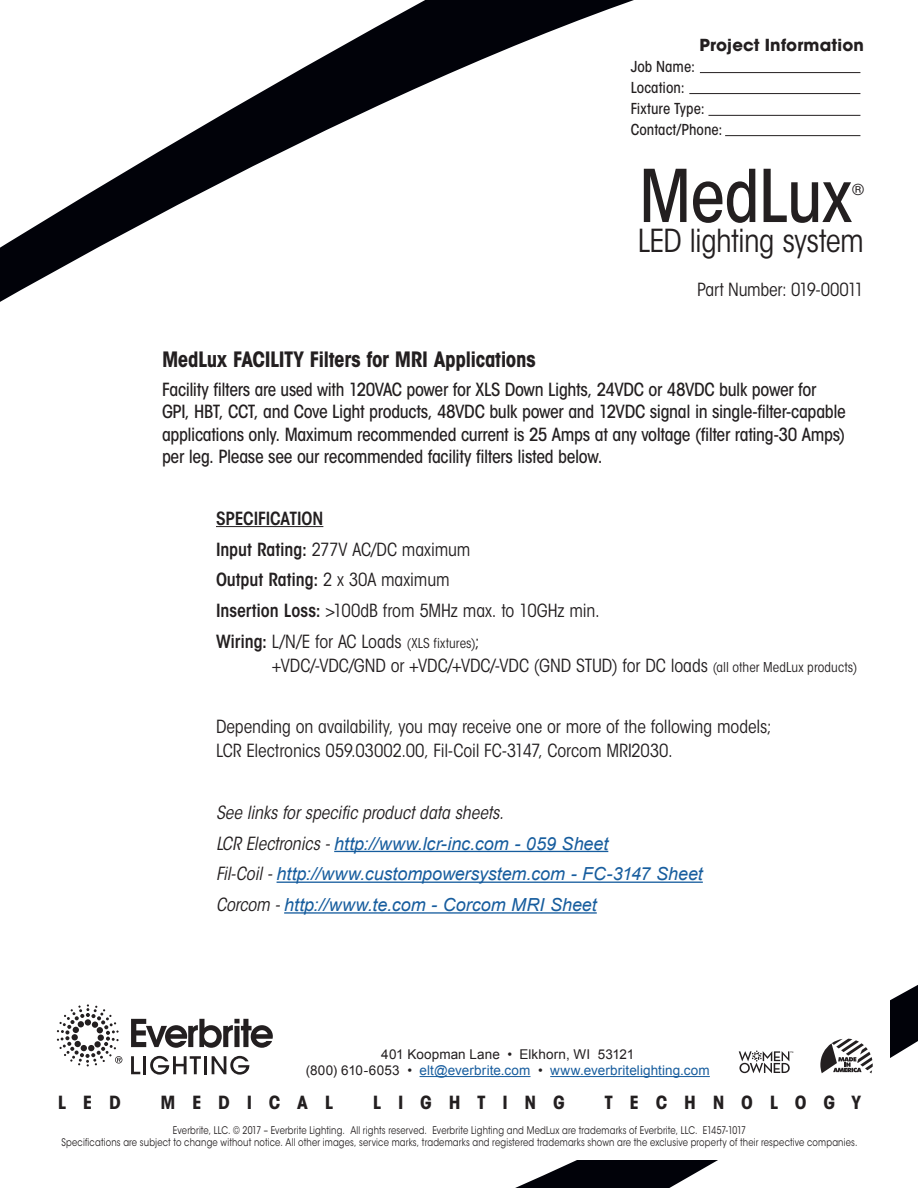
<style>
.page{position:relative;width:918px;height:1188px;background:#fff}
.page>*{position:absolute;margin:0;border:0;box-sizing:border-box;transform-origin:0 0}
.t1{font:500 condensed 72px "ITC Avant Garde Std";letter-spacing:-.015em;color:#231f20}
.t2{font:condensed 31.5px "ITC Avant Garde Std";letter-spacing:-.02em;color:#231f20}
.t3{font:700 condensed 21px "ITC Avant Garde Std";letter-spacing:-.02em;color:#231f20}
.t4{font:condensed 18px/24px "ITC Avant Garde Std";letter-spacing:-.005em;color:#231f20}
.t5{font:500 condensed 18px/22.5px "ITC Avant Garde Std";letter-spacing:-.02em;color:#231f20}
.t6{font:italic 18px "Arial";letter-spacing:-.005em;color:#175d9e}
.t7{font:600 condensed 18px "ITC Avant Garde Std";letter-spacing:-.005em;color:#231f20}
.t8{font:italic condensed 18px "ITC Avant Garde Std";letter-spacing:-.005em;color:#231f20}
.t9{font:700 condensed 18px "ITC Avant Garde Std";letter-spacing:.865em;color:#231f20;scale:1.07 1}
.t10{font:700 16.5px "ITC Avant Garde Std";letter-spacing:.01em;color:#231f20}
.t11{font:500 condensed 15px "ITC Avant Garde Std";letter-spacing:.005em;color:#231f20}
.t12{font:13.5px "Arial";letter-spacing:.01em;color:#175d9e}
.t13{font:13.5px "Arial";letter-spacing:.005em;color:#231f20}
.t14{font:10.5px/12.6px "ITC Avant Garde Std";letter-spacing:.02em;color:#231f20;text-align:center;scale:.8 1}
.s1{font-weight:600}
.s2{font-weight:400}
.s3{font-size:13.5px}
.s4{font-family:"ITC Avant Garde Std";font-stretch:condensed;color:#231f20}
.s5{color:#231f20}
</style>
<div class="page">
<svg style="left:419px;top:985px;width:499px;height:203px"></svg>
<div style="left:480px;top:955px;width:410px;height:205px;background:#fff"></div>
<svg style="left:0;top:0;width:634px;height:302px"></svg>
<hr style="left:216px;top:526px;width:107px;height:1px;background:#231f20">
<hr style="left:334px;top:851px;width:274px;height:1px;background:#175d9e">
<hr style="left:277px;top:882px;width:426px;height:1px;background:#175d9e">
<hr style="left:284px;top:912px;width:313px;height:2px;background:#175d9e">
<svg style="left:131px;top:1019px;width:142px;height:29px"></svg>
<svg style="left:57px;top:1004px;width:65px;height:62px"></svg>
<svg style="left:131px;top:1056px;width:9px;height:18px"></svg>
<hr style="left:143px;top:1056px;width:3px;height:18px;background:#231f20">
<svg style="left:150px;top:1056px;width:51px;height:19px"></svg>
<hr style="left:204px;top:1056px;width:3px;height:18px;background:#231f20">
<svg style="left:212px;top:1056px;width:37px;height:19px"></svg>
<hr style="left:420px;top:1076px;width:111px;height:1px;background:#175d9e">
<hr style="left:550px;top:1076px;width:160px;height:1px;background:#175d9e">
<svg style="left:739px;top:1051px;width:54px;height:22px"></svg>
<svg style="left:820px;top:1039px;width:53px;height:34px"></svg>
<div style="left:624px;top:34px;width:240px;height:105px;background:#fff"></div>
<hr style="left:700px;top:72px;width:160px;height:1px;background:#231f20">
<hr style="left:689px;top:93px;width:171px;height:1px;background:#231f20">
<hr style="left:708px;top:115px;width:152px;height:1px;background:#231f20">
<hr style="left:725px;top:135px;width:135px;height:1px;background:#231f20">
<p class="t10" style="left:700px;top:34px;width:166px">Project Information</p>
<p class="t11" style="left:631px;top:57px;width:66px">Job Name:</p>
<p class="t11" style="left:631px;top:78px;width:56px">Location:</p>
<p class="t11" style="left:631px;top:99px;width:76px">Fixture Type:</p>
<p class="t11" style="left:631px;top:120px;width:93px">Contact/Phone:</p>
<p class="t1" style="left:639px;top:152px;width:215px">MedLux</p>
<p class="t11" style="left:852px;top:180px;width:13px">®</p>
<p class="t2" style="left:638px;top:222px;width:228px">LED lighting system</p>
<p class="t4" style="left:697px;top:277px;width:168px">Part Number: 019-00011</p>
<p class="t3" style="left:162px;top:345px;width:375px">MedLux FACILITY Filters for MRI Applications</p>
<p class="t5" style="left:162px;top:378px;width:685px">Facility filters are used with 120VAC power for XLS Down Lights, 24VDC or 48VDC bulk power for GPI, HBT, CCT, and Cove Light products, 48VDC bulk power and 12VDC signal in single-filter-capable applications only. Maximum recommended current is 25 Amps at any voltage (filter rating-30 Amps) per leg. Please see our recommended facility filters listed below.</p>
<p class="t7" style="left:216px;top:507px;width:109px">SPECIFICATION</p>
<p class="t4" style="left:216px;top:537px;width:256px"><span class="s1">Input Rating:</span> 277V AC/DC maximum</p>
<p class="t7" style="left:216px;top:569px;width:235px">Output Rating: <span class="s2">2 x 30A maximum</span></p>
<p class="t4" style="left:216px;top:599px;width:385px"><span class="s1">Insertion Loss:</span> &gt;100dB from 5MHz max. to 10GHz min.</p>
<p class="t4" style="left:272px;top:629px;width:587px;text-indent:-56px"><span class="s1">Wiring:</span> L/N/E for AC Loads <span class="s3">(XLS fixtures)</span>;<br>+VDC/-VDC/GND or +VDC/+VDC/-VDC (GND STUD) for DC loads <span class="s3">(all other MedLux products)</span></p>
<p class="t4" style="left:216px;top:715px;width:557px">Depending on availability, you may receive one or more of the following models;<br>LCR Electronics 059.03002.00, Fil-Coil FC-3147, Corcom MRI2030.</p>
<p class="t8" style="left:216px;top:801px;width:289px">See links for specific product data sheets.</p>
<p class="t6" style="left:216px;top:832px;width:394px"><span class="s4">LCR Electronics -</span> http://www.lcr-inc.com - 059 Sheet</p>
<p class="t6" style="left:216px;top:862px;width:488px"><span class="s4">Fil-Coil -</span> http://www.custompowersystem.com - FC-3147 Sheet</p>
<p class="t6" style="left:216px;top:893px;width:382px"><span class="s4">Corcom -</span> http://www.te.com - Corcom MRI Sheet</p>
<p class="t13" style="left:381px;top:1045px;width:254px">401 Koopman Lane • Elkhorn, WI 53121</p>
<p class="t12" style="left:306px;top:1062px;width:406px"><span class="s5">(800) 610-6053 •</span> elt@everbrite.com <span class="s5">•</span> www.everbritelighting.com</p>
<p class="t9" style="left:58px;top:1091px;width:60px">LED</p>
<p class="t9" style="left:160px;top:1091px;width:163px">MEDICAL</p>
<p class="t9" style="left:373px;top:1091px;width:181px">LIGHTING</p>
<p class="t9" style="left:604px;top:1091px;width:242px">TECHNOLOGY</p>
<p class="t14" style="left:62px;top:1124px;width:996px">Everbrite, LLC. © 2017 – Everbrite Lighting. All rights reserved. Everbrite Lighting and MedLux are trademarks of Everbrite, LLC. E1457-1017<br>Specifications are subject to change without notice. All other images, service marks, trademarks and registered trademarks shown are the exclusive property of their respective companies.</p>
</div>
